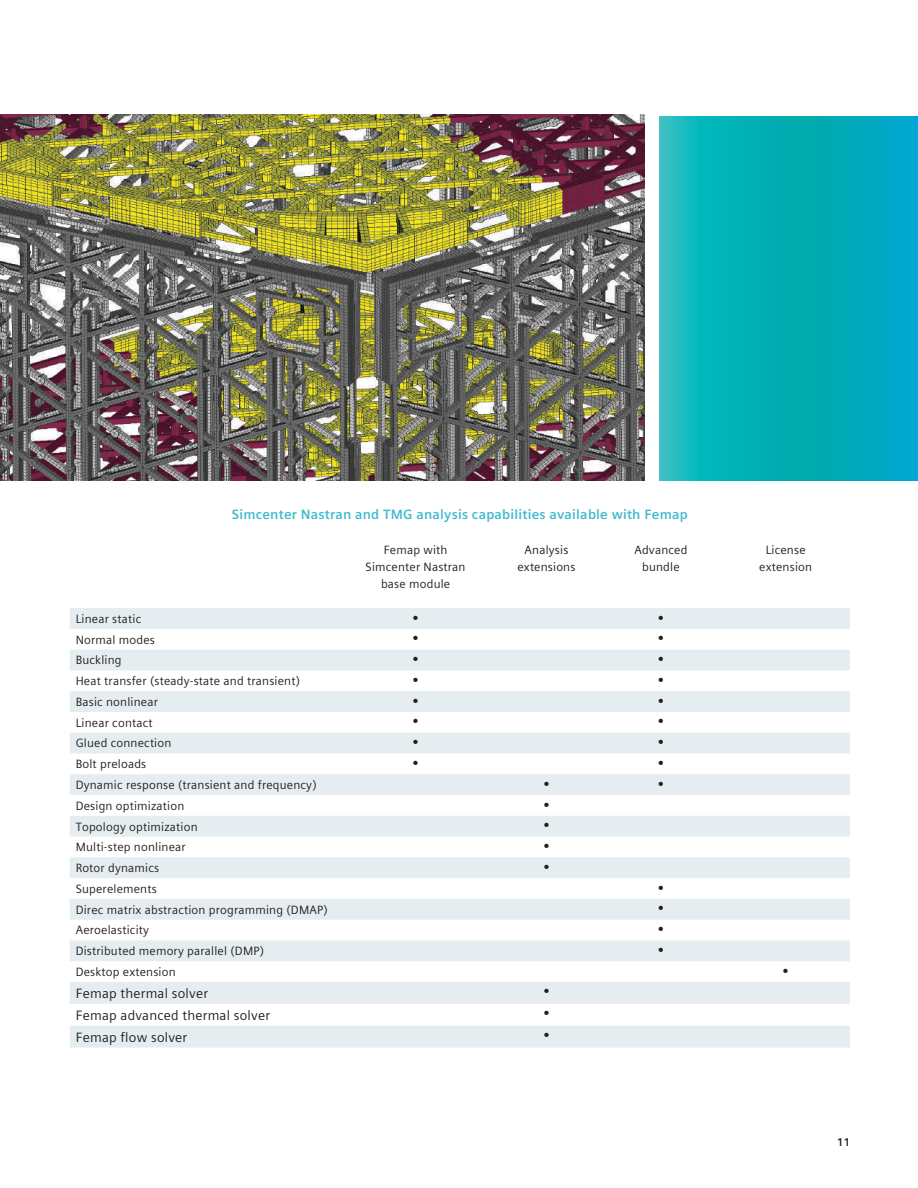
<style>
.page{position:relative;width:918px;height:1188px;background:#fff}
.page>*{position:absolute;margin:0;border:0;box-sizing:border-box;transform-origin:0 0}
.t1{font:700 13.5px "Siemens Sans Global";letter-spacing:.015em;color:#41bad2}
.t2{font:13.5px "Siemens Sans Global";letter-spacing:.015em;color:#231f20}
.t3{font:12px/17px "Siemens Sans Global";letter-spacing:.015em;color:#231f20;text-align:center}
.t4{font:700 11.25px "Siemens Sans Global";color:#231f20}
.t5{font:7.5px "Siemens Sans Global";color:#231f20}
</style>
<div class="page">
<img style="left:0;top:115px;width:645px;height:366px">
<svg style="left:659px;top:117px;width:259px;height:364px;background:#05aeba"></svg>
<svg style="left:70px;top:608px;width:780px;height:440px;fill:#e6edf1"></svg>
<p class="t1" style="left:232px;top:504px;width:458px">Simcenter Nastran and TMG analysis capabilities available with Femap</p>
<p class="t3" style="left:366px;top:541px;width:101px">Femap with<br>Simcenter Nastran base module</p>
<p class="t3" style="left:517px;top:541px;width:60px">Analysis extensions</p>
<p class="t3" style="left:634px;top:541px;width:55px">Advanced bundle</p>
<p class="t3" style="left:759px;top:541px;width:54px">License extension</p>
<p class="t3" style="left:76px;top:610px;width:67px">Linear static</p>
<p class="t5" style="left:413px;top:611px;width:8px">●</p>
<p class="t5" style="left:658px;top:611px;width:8px">●</p>
<p class="t3" style="left:76px;top:631px;width:81px">Normal modes</p>
<p class="t5" style="left:413px;top:632px;width:8px">●</p>
<p class="t5" style="left:658px;top:632px;width:8px">●</p>
<p class="t3" style="left:76px;top:652px;width:47px">Buckling</p>
<p class="t5" style="left:413px;top:653px;width:8px">●</p>
<p class="t5" style="left:658px;top:653px;width:8px">●</p>
<p class="t3" style="left:76px;top:673px;width:226px">Heat transfer (steady-state and transient)</p>
<p class="t5" style="left:413px;top:674px;width:8px">●</p>
<p class="t5" style="left:658px;top:674px;width:8px">●</p>
<p class="t3" style="left:76px;top:693px;width:84px">Basic nonlinear</p>
<p class="t5" style="left:413px;top:694px;width:8px">●</p>
<p class="t5" style="left:658px;top:694px;width:8px">●</p>
<p class="t3" style="left:76px;top:714px;width:78px">Linear contact</p>
<p class="t5" style="left:413px;top:715px;width:8px">●</p>
<p class="t5" style="left:658px;top:715px;width:8px">●</p>
<p class="t3" style="left:76px;top:735px;width:97px">Glued connection</p>
<p class="t5" style="left:413px;top:736px;width:8px">●</p>
<p class="t5" style="left:658px;top:736px;width:8px">●</p>
<p class="t3" style="left:76px;top:756px;width:72px">Bolt preloads</p>
<p class="t5" style="left:413px;top:757px;width:8px">●</p>
<p class="t5" style="left:658px;top:757px;width:8px">●</p>
<p class="t3" style="left:76px;top:776px;width:242px">Dynamic response (transient and frequency)</p>
<p class="t5" style="left:543px;top:777px;width:8px">●</p>
<p class="t5" style="left:658px;top:777px;width:8px">●</p>
<p class="t3" style="left:76px;top:797px;width:110px">Design optimization</p>
<p class="t5" style="left:543px;top:798px;width:8px">●</p>
<p class="t3" style="left:76px;top:818px;width:123px">Topology optimization</p>
<p class="t5" style="left:543px;top:819px;width:8px">●</p>
<p class="t3" style="left:76px;top:839px;width:112px">Multi-step nonlinear</p>
<p class="t5" style="left:543px;top:840px;width:8px">●</p>
<p class="t3" style="left:76px;top:860px;width:85px">Rotor dynamics</p>
<p class="t5" style="left:543px;top:861px;width:8px">●</p>
<p class="t3" style="left:76px;top:880px;width:83px">Superelements</p>
<p class="t5" style="left:658px;top:881px;width:8px">●</p>
<p class="t3" style="left:76px;top:901px;width:253px">Direc matrix abstraction programming (DMAP)</p>
<p class="t5" style="left:658px;top:902px;width:8px">●</p>
<p class="t3" style="left:76px;top:922px;width:75px">Aeroelasticity</p>
<p class="t5" style="left:658px;top:923px;width:8px">●</p>
<p class="t3" style="left:76px;top:943px;width:190px">Distributed memory parallel (DMP)</p>
<p class="t5" style="left:658px;top:944px;width:8px">●</p>
<p class="t3" style="left:76px;top:963px;width:102px">Desktop extension</p>
<p class="t5" style="left:783px;top:964px;width:8px">●</p>
<p class="t2" style="left:76px;top:983px;width:134px">Femap thermal solver</p>
<p class="t5" style="left:543px;top:985px;width:8px">●</p>
<p class="t2" style="left:76px;top:1005px;width:196px">Femap advanced thermal solver</p>
<p class="t5" style="left:543px;top:1007px;width:8px">●</p>
<p class="t2" style="left:76px;top:1027px;width:113px">Femap flow solver</p>
<p class="t5" style="left:543px;top:1029px;width:8px">●</p>
<p class="t4" style="left:837px;top:1134px;width:15px">11</p>
</div>
